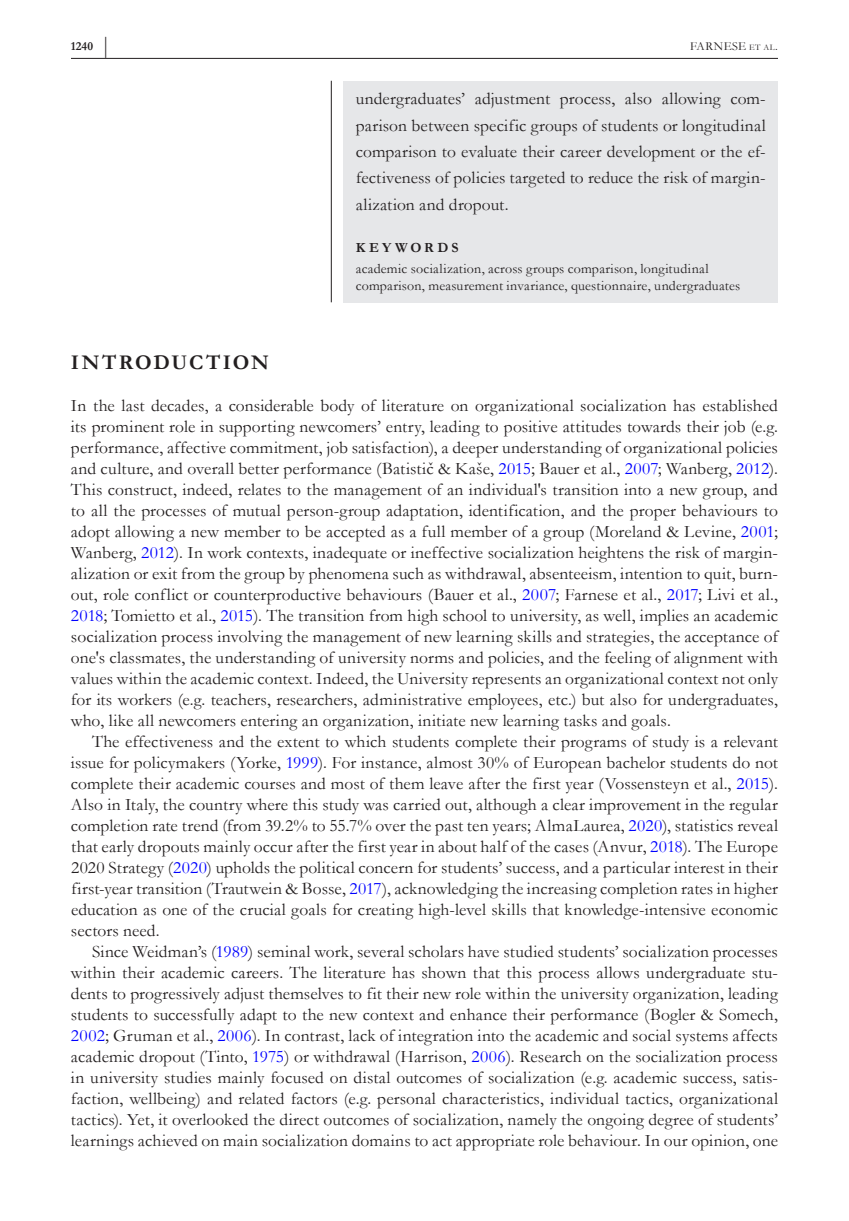
<style>
.page{position:relative;width:849px;height:1221px;background:#fff}
.page>*{position:absolute;margin:0;border:0;box-sizing:border-box;transform-origin:0 0}
.t1{font:700 21px "Garamond";letter-spacing:.085em;color:#231f20}
.t2{font:17.5px/21px "Garamond";letter-spacing:.01em;color:#231f20;text-align:justify}
.t3{font:14px/17.5px "Garamond";letter-spacing:.015em;color:#231f20}
.t4{font:700 14px "Garamond";letter-spacing:.23em;color:#231f20}
.t5{font:12.25px "Garamond";letter-spacing:.035em;color:#231f20}
.t6{font:700 12.25px "Garamond";color:#231f20}
.s1{font-size:23.62px}
.s2{font-size:8.58px}
.s3{color:#00f}
</style>
<div class="page">
<hr style="left:71px;top:58px;width:706px;height:1px;background:#231f20">
<div style="left:343px;top:81px;width:434px;height:221px;background:#e6e7e9"></div>
<hr style="left:331px;top:81px;width:1px;height:221px;background:#231f20">
<p class="t6" style="left:71px;top:38px;width:39px">1240 <span class="s1">|</span></p>
<p class="t5" style="left:689px;top:38px;width:89px">FARNESE <span class="s2">et al</span>.</p>
<p class="t2" style="left:356px;top:85px;width:411px;line-height:26.2px">undergraduates’ adjustment process, also allowing com&shy;parison between specific groups of students or longitudinal comparison to evaluate their career development or the ef&shy;fectiveness of policies targeted to reduce the risk of margin&shy;alization and dropout.</p>
<p class="t4" style="left:356px;top:237px;width:104px">KEYWORDS</p>
<p class="t3" style="left:356px;top:259px;width:386px">academic socialization, across groups comparison, longitudinal comparison, measurement invariance, questionnaire, undergraduates</p>
<p class="t1" style="left:71px;top:348px;width:199px">INTRODUCTION</p>
<p class="t2" style="left:71px;top:394px;width:708px">In the last decades, a considerable body of literature on organizational socialization has established its prominent role in supporting newcomers’ entry, leading to positive attitudes towards their job (e.g. performance, affective commitment, job satisfaction), a deeper understanding of organizational policies and culture, and overall better performance (Batistič &amp; Kaše, <span class="s3">2015</span>; Bauer et al., <span class="s3">2007</span>; Wanberg, <span class="s3">2012</span>).<br>This construct, indeed, relates to the management of an individual's transition into a new group, and to all the processes of mutual person-group adaptation, identification, and the proper behaviours to adopt allowing a new member to be accepted as a full member of a group (Moreland &amp; Levine, <span class="s3">2001</span>; Wanberg, <span class="s3">2012</span>). In work contexts, inadequate or ineffective socialization heightens the risk of margin&shy;alization or exit from the group by phenomena such as withdrawal, absenteeism, intention to quit, burn&shy;out, role conflict or counterproductive behaviours (Bauer et al., <span class="s3">2007</span>; Farnese et al., <span class="s3">2017</span>; Livi et al., <span class="s3">2018</span>; Tomietto et al., <span class="s3">2015</span>). The transition from high school to university, as well, implies an academic socialization process involving the management of new learning skills and strategies, the acceptance of one's classmates, the understanding of university norms and policies, and the feeling of alignment with values within the academic context. Indeed, the University represents an organizational context not only for its workers (e.g. teachers, researchers, administrative employees, etc.) but also for undergraduates, who, like all newcomers entering an organization, initiate new learning tasks and goals.</p>
<p class="t2" style="left:71px;top:730px;width:708px;text-indent:21px">The effectiveness and the extent to which students complete their programs of study is a relevant issue for policymakers (Yorke, <span class="s3">1999</span>). For instance, almost 30% of European bachelor students do not complete their academic courses and most of them leave after the first year (Vossensteyn et al., <span class="s3">2015</span>).<br>Also in Italy, the country where this study was carried out, although a clear improvement in the regular completion rate trend (from 39.2% to 55.7% over the past ten years; AlmaLaurea, <span class="s3">2020</span>), statistics reveal that early dropouts mainly occur after the first year in about half of the cases (Anvur, <span class="s3">2018</span>). The Europe 2020 Strategy (<span class="s3">2020</span>) upholds the political concern for students’ success, and a particular interest in their first-year transition (Trautwein &amp; Bosse, <span class="s3">2017</span>), acknowledging the increasing completion rates in higher education as one of the crucial goals for creating high-level skills that knowledge-intensive economic sectors need.</p>
<p class="t2" style="left:71px;top:940px;width:708px;text-indent:21px">Since Weidman’s (<span class="s3">1989</span>) seminal work, several scholars have studied students’ socialization processes within their academic careers. The literature has shown that this process allows undergraduate stu&shy;dents to progressively adjust themselves to fit their new role within the university organization, leading students to successfully adapt to the new context and enhance their performance (Bogler &amp; Somech, <span class="s3">2002</span>; Gruman et al., <span class="s3">2006</span>). In contrast, lack of integration into the academic and social systems affects academic dropout (Tinto, <span class="s3">1975</span>) or withdrawal (Harrison, <span class="s3">2006</span>). Research on the socialization process in university studies mainly focused on distal outcomes of socialization (e.g. academic success, satis&shy;faction, wellbeing) and related factors (e.g. personal characteristics, individual tactics, organizational tactics). Yet, it overlooked the direct outcomes of socialization, namely the ongoing degree of students’ learnings achieved on main socialization domains to act appropriate role behaviour. In our opinion, one</p>
</div>
